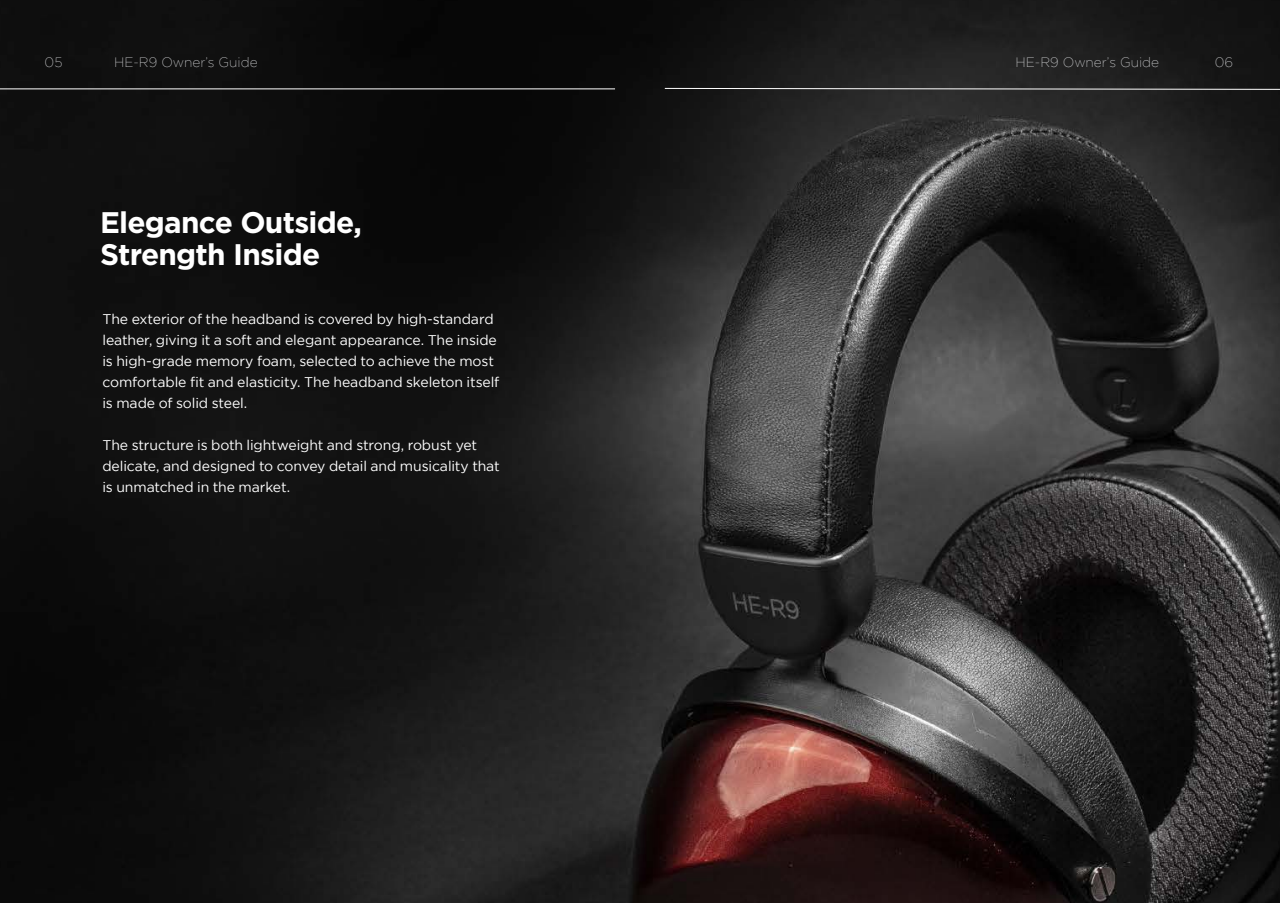
<style>
.page{position:relative;width:1280px;height:903px;background:#fff}
.page>*{position:absolute;margin:0;border:0;box-sizing:border-box;transform-origin:0 0}
.t1{font:700 29.75px/31.5px "Gotham";letter-spacing:-.025em;color:#fff}
.t2{font:14px/21px "Gotham";letter-spacing:-.01em;color:#fff}
.t3{font:200 13.65px "Gotham";color:#d1d2d4}
</style>
<div class="page">
<img style="left:0;top:0;width:1280px;height:903px">
<svg style="left:664px;top:88px;width:616px;height:2px"></svg>
<hr style="left:0;top:89px;width:615px;height:1px;background:#fff">
<p class="t3" style="left:45px;top:55px;width:19px">05</p>
<p class="t3" style="left:114px;top:55px;width:145px">HE-R9 Owner’s Guide</p>
<p class="t3" style="left:1015px;top:55px;width:145px">HE-R9 Owner’s Guide</p>
<p class="t3" style="left:1215px;top:55px;width:20px">06</p>
<h1 class="t1" style="left:100px;top:206px;width:263px">Elegance Outside,<br>Strength Inside</h1>
<p class="t2" style="left:102px;top:308px;width:398px">The exterior of the headband is covered by high-standard leather, giving it a soft and elegant appearance. The inside is high-grade memory foam, selected to achieve the most comfortable fit and elasticity. The headband skeleton itself is made of solid steel.</p>
<p class="t2" style="left:102px;top:434px;width:399px">The structure is both lightweight and strong, robust yet delicate, and designed to convey detail and musicality that is unmatched in the market.</p>
</div>
